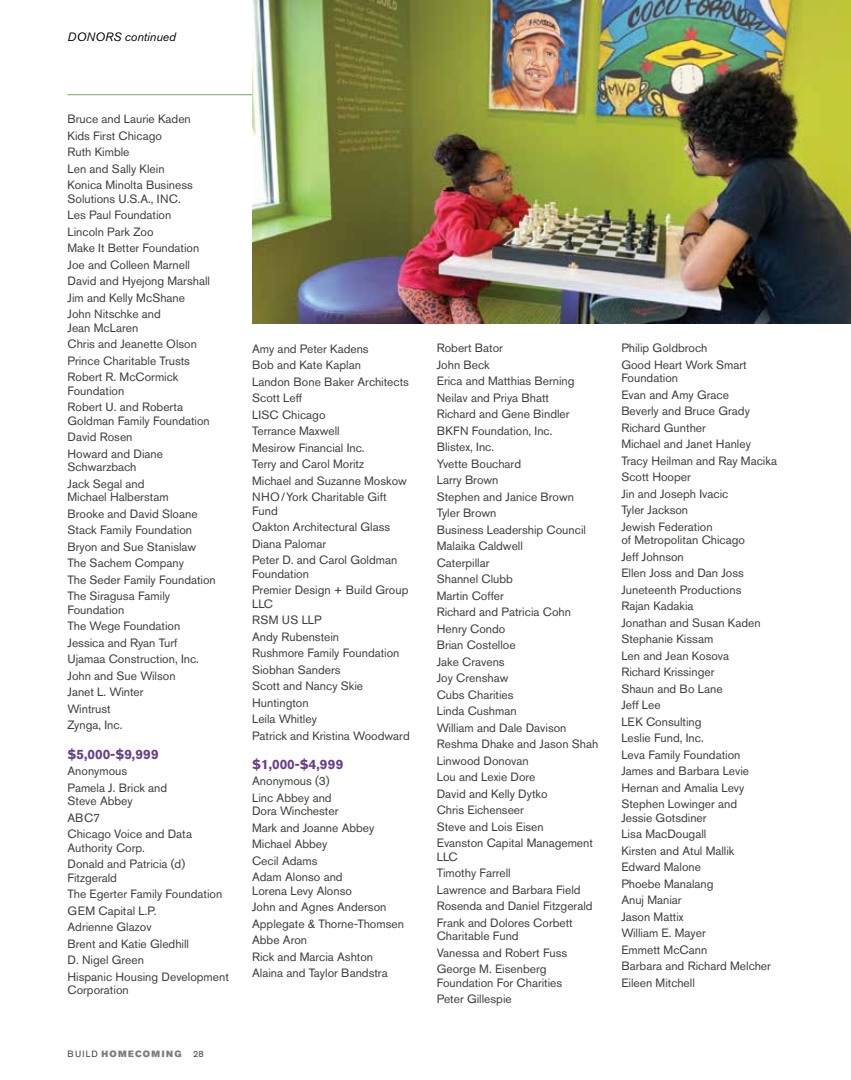
<style>
.page{position:relative;width:851px;height:1080px;background:#fff}
.page>*{position:absolute;margin:0;border:0;box-sizing:border-box;transform-origin:0 0}
.t1{font:700 13.5px "Akzidenz Grotesk Pro";letter-spacing:.01em;color:#673e8a}
.t2{font:12px/16.5px "Akzidenz Grotesk Pro";color:#403f3b}
.t3{font:italic 12px "Akzidenz Grotesk Pro";color:#000}
.t4{font:9px "Akzidenz Grotesk Pro Super";letter-spacing:.14em;color:#7b7c77}
.t5{font:9px "Akzidenz Grotesk Pro";color:#403f3b}
.s1{font-family:"Akzidenz Grotesk Pro";color:#403f3b}
</style>
<div class="page">
<hr style="left:68px;top:94px;width:715px;height:1px;background:#74ab60">
<img style="left:252px;top:0;width:598px;height:324px">
<p class="t3" style="left:68px;top:29px;width:110px">DONORS continued</p>
<p class="t2" style="left:68px;top:111px;width:127px">Bruce and Laurie Kaden<br>Kids First Chicago<br>Ruth Kimble<br>Len and Sally Klein<br>Konica Minolta Business</p>
<p class="t2" style="left:68px;top:190px;width:144px">Solutions U.S.A., INC.<br>Les Paul Foundation<br>Lincoln Park Zoo<br>Make It Better Foundation<br>Joe and Colleen Marnell<br>David and Hyejong Marshall<br>Jim and Kelly McShane<br>John Nitschke and</p>
<p class="t2" style="left:68px;top:319px;width:131px">Jean McLaren<br>Chris and Jeanette Olson<br>Prince Charitable Trusts<br>Robert R. McCormick</p>
<p class="t2" style="left:68px;top:382px;width:117px">Foundation<br>Robert U. and Roberta</p>
<p class="t2" style="left:68px;top:412px;width:144px">Goldman Family Foundation<br>David Rosen<br>Howard and Diane</p>
<p class="t2" style="left:68px;top:459px;width:79px">Schwarzbach<br>Jack Segal and</p>
<p class="t2" style="left:68px;top:489px;width:150px">Michael Halberstam<br>Brooke and David Sloane<br>Stack Family Foundation<br>Bryon and Sue Stanislaw<br>The Sachem Company<br>The Seder Family Foundation<br>The Siragusa Family</p>
<p class="t2" style="left:68px;top:601px;width:133px">Foundation<br>The Wege Foundation<br>Jessica and Ryan Turf<br>Ujamaa Construction, Inc.<br>John and Sue Wilson<br>Janet L. Winter<br>Wintrust<br>Zynga, Inc.</p>
<p class="t1" style="left:68px;top:745px;width:93px">$5,000-$9,999</p>
<p class="t2" style="left:68px;top:763px;width:101px">Anonymous<br>Pamela J. Brick and</p>
<p class="t2" style="left:68px;top:793px;width:126px">Steve Abbey<br>ABC7<br>Chicago Voice and Data</p>
<p class="t2" style="left:68px;top:839px;width:119px">Authority Corp.<br>Donald and Patricia (d)</p>
<p class="t2" style="left:68px;top:869px;width:163px">Fitzgerald<br>The Egerter Family Foundation<br>GEM Capital L.P.<br>Adrienne Glazov<br>Brent and Katie Gledhill<br>D. Nigel Green<br>Hispanic Housing Development</p>
<p class="t2" style="left:68px;top:982px;width:63px">Corporation</p>
<p class="t4" style="left:68px;top:1048px;width:115px"><span class="s1">BUILD</span> HOMECOMING</p>
<p class="t5" style="left:193px;top:1048px;width:12px">28</p>
<p class="t2" style="left:252px;top:340px;width:158px">Amy and Peter Kadens<br>Bob and Kate Kaplan<br>Landon Bone Baker Architects<br>Scott Leff<br>LISC Chicago<br>Terrance Maxwell<br>Mesirow Financial Inc.<br>Terry and Carol Moritz<br>Michael and Suzanne Moskow<br>NHO/York Charitable Gift</p>
<p class="t2" style="left:252px;top:502px;width:147px">Fund<br>Oakton Architectural Glass<br>Diana Palomar<br>Peter D. and Carol Goldman</p>
<p class="t2" style="left:252px;top:565px;width:158px">Foundation<br>Premier Design + Build Group</p>
<p class="t2" style="left:252px;top:595px;width:159px">LLC<br>RSM US LLP<br>Andy Rubenstein<br>Rushmore Family Foundation<br>Siobhan Sanders<br>Scott and Nancy Skie<br>Huntington<br>Leila Whitley<br>Patrick and Kristina Woodward</p>
<p class="t1" style="left:252px;top:755px;width:93px">$1,000-$4,999</p>
<p class="t2" style="left:252px;top:773px;width:81px">Anonymous (3)<br>Linc Abbey and</p>
<p class="t2" style="left:252px;top:803px;width:124px">Dora Winchester<br>Mark and Joanne Abbey<br>Michael Abbey<br>Cecil Adams<br>Adam Alonso and</p>
<p class="t2" style="left:252px;top:882px;width:153px">Lorena Levy Alonso<br>John and Agnes Anderson<br>Applegate &amp; Thorne-Thomsen<br>Abbe Aron<br>Rick and Marcia Ashton<br>Alaina and Taylor Bandstra</p>
<p class="t2" style="left:436px;top:340px;width:163px">Robert Bator<br>John Beck<br>Erica and Matthias Berning<br>Neilav and Priya Bhatt<br>Richard and Gene Bindler<br>BKFN Foundation, Inc.<br>Blistex, Inc.<br>Yvette Bouchard<br>Larry Brown<br>Stephen and Janice Brown<br>Tyler Brown<br>Business Leadership Council<br>Malaika Caldwell<br>Caterpillar<br>Shannel Clubb<br>Martin Coffer<br>Richard and Patricia Cohn<br>Henry Condo<br>Brian Costelloe<br>Jake Cravens<br>Joy Crenshaw<br>Cubs Charities<br>Linda Cushman<br>William and Dale Davison<br>Reshma Dhake and Jason Shah<br>Linwood Donovan<br>Lou and Lexie Dore<br>David and Kelly Dytko<br>Chris Eichenseer<br>Steve and Lois Eisen<br>Evanston Capital Management</p>
<p class="t2" style="left:436px;top:849px;width:157px">LLC<br>Timothy Farrell<br>Lawrence and Barbara Field<br>Rosenda and Daniel Fitzgerald<br>Frank and Dolores Corbett</p>
<p class="t2" style="left:436px;top:928px;width:132px">Charitable Fund<br>Vanessa and Robert Fuss<br>George M. Eisenberg</p>
<p class="t2" style="left:436px;top:975px;width:127px">Foundation For Charities<br>Peter Gillespie</p>
<p class="t2" style="left:621px;top:340px;width:127px">Philip Goldbroch<br>Good Heart Work Smart</p>
<p class="t2" style="left:621px;top:370px;width:157px">Foundation<br>Evan and Amy Grace<br>Beverly and Bruce Grady<br>Richard Gunther<br>Michael and Janet Hanley<br>Tracy Heilman and Ray Macika<br>Scott Hooper<br>Jin and Joseph Ivacic<br>Tyler Jackson<br>Jewish Federation</p>
<p class="t2" style="left:621px;top:532px;width:141px">of Metropolitan Chicago<br>Jeff Johnson<br>Ellen Joss and Dan Joss<br>Juneteenth Productions<br>Rajan Kadakia<br>Jonathan and Susan Kaden<br>Stephanie Kissam<br>Len and Jean Kosova<br>Richard Krissinger<br>Shaun and Bo Lane<br>Jeff Lee<br>LEK Consulting<br>Leslie Fund, Inc.<br>Leva Family Foundation<br>James and Barbara Levie<br>Hernan and Amalia Levy<br>Stephen Lowinger and</p>
<p class="t2" style="left:621px;top:810px;width:151px">Jessie Gotsdiner<br>Lisa MacDougall<br>Kirsten and Atul Mallik<br>Edward Malone<br>Phoebe Manalang<br>Anuj Maniar<br>Jason Mattix<br>William E. Mayer<br>Emmett McCann<br>Barbara and Richard Melcher<br>Eileen Mitchell</p>
</div>
